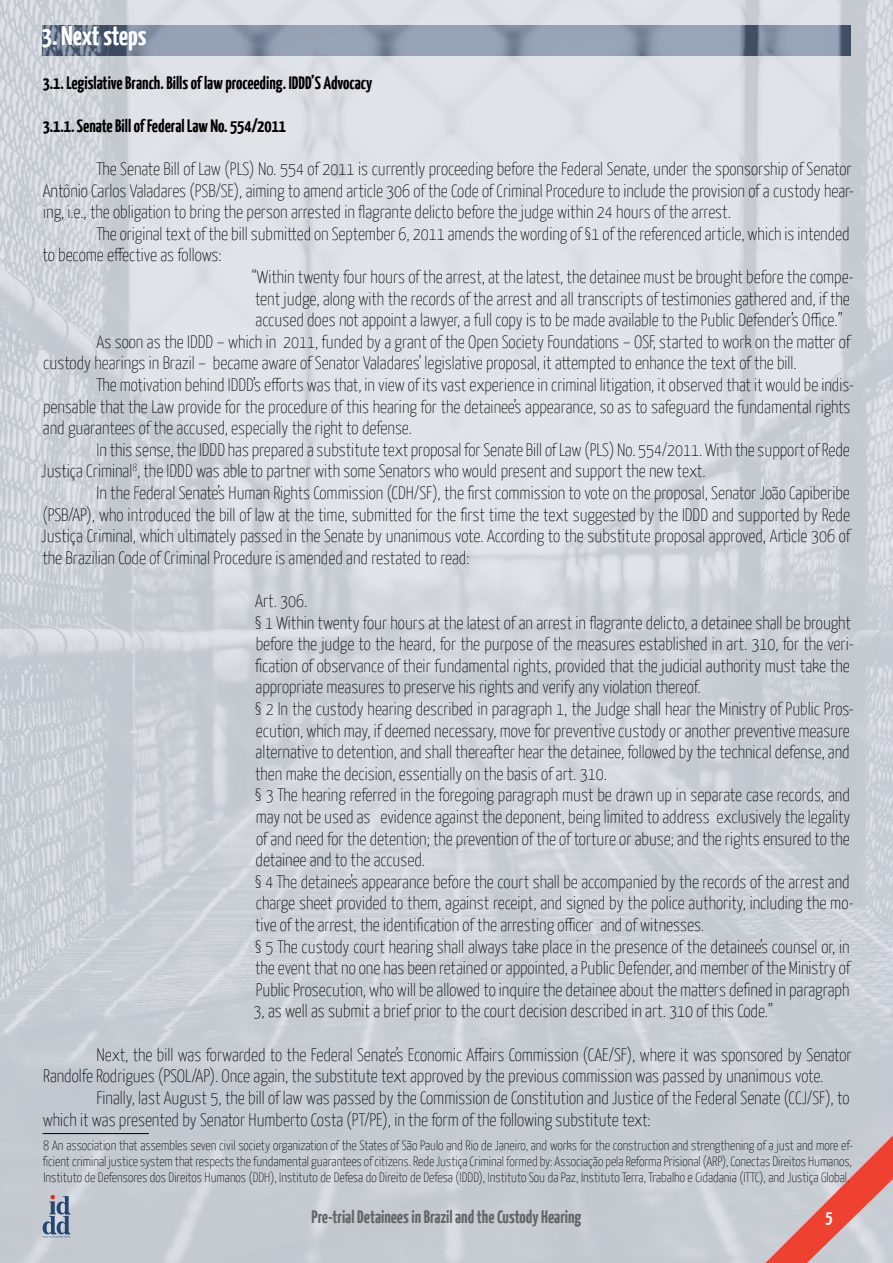
<style>
.page{position:relative;width:893px;height:1263px;background:#fff}
.page>*{position:absolute;margin:0;border:0;box-sizing:border-box;transform-origin:0 0}
.t1{font:700 27px "Yanone Kaffeesatz";color:#fff}
.t2{font:100 18px/21.6px "Yanone Kaffeesatz";color:#000}
.t3{font:700 18px "Yanone Kaffeesatz";color:#000}
.t4{font:700 18px "Yanone Kaffeesatz";color:#636466}
.t5{font:700 18px "Yanone Kaffeesatz";color:#fff}
.t6{font:100 13.5px/16.2px "Yanone Kaffeesatz";color:#000;text-align:justify}
</style>
<div class="page">
<img style="left:0;top:0;width:893px;height:1263px">
<svg style="left:765px;top:1135px;width:128px;height:128px;background:#d3a7a7"></svg>
<svg style="left:43px;top:1195px;width:28px;height:42px"></svg>
<img style="left:43px;top:26px;width:807px;height:29px">
<hr style="left:43px;top:1133px;width:106px;height:1px;background:#000">
<h1 class="t1" style="left:42px;top:19px;width:106px">3. Next steps</h1>
<p class="t3" style="left:43px;top:71px;width:331px">3.1. Legislative Branch. Bills of law proceeding. IDDD’S Advocacy</p>
<p class="t3" style="left:43px;top:115px;width:245px">3.1.1. Senate Bill of Federal Law No. 554/2011</p>
<p class="t2" style="left:43px;top:157px;width:813px;text-indent:54px">The Senate Bill of Law (PLS) No. 554 of 2011 is currently proceeding before the Federal Senate, under the sponsorship of Senator<br>Antônio Carlos Valadares (PSB/SE), aiming to amend article 306 of the Code of Criminal Procedure to include the provision of a custody hear&shy;ing, i.e., the obligation to bring the person arrested in flagrante delicto before the judge within 24 hours of the arrest.</p>
<p class="t2" style="left:97px;top:222px;width:755px">The original text of the bill submitted on September 6, 2011 amends the wording of §1 of the referenced article, which is intended</p>
<p class="t2" style="left:42px;top:244px;width:181px">to become effective as follows:</p>
<p class="t2" style="left:252px;top:265px;width:604px">“Within twenty four hours of the arrest, at the latest, the detainee must be brought before the compe-</p>
<p class="t2" style="left:255px;top:287px;width:596px">tent judge, along with the records of the arrest and all transcripts of testimonies gathered and, if the</p>
<p class="t2" style="left:256px;top:309px;width:589px">accused does not appoint a lawyer, a full copy is to be made available to the Public Defender’s Office.”</p>
<p class="t2" style="left:97px;top:330px;width:755px">As soon as the IDDD – which in 2011, funded by a grant of the Open Society Foundations – OSF, started to work on the matter of</p>
<p class="t2" style="left:43px;top:352px;width:755px">custody hearings in Brazil – became aware of Senator Valadares’ legislative proposal, it attempted to enhance the text of the bill.</p>
<p class="t2" style="left:97px;top:373px;width:759px">The motivation behind IDDD’s efforts was that, in view of its vast experience in criminal litigation, it observed that it would be indis-</p>
<p class="t2" style="left:43px;top:395px;width:809px">pensable that the Law provide for the procedure of this hearing for the detainee’s appearance, so as to safeguard the fundamental rights</p>
<p class="t2" style="left:43px;top:417px;width:371px">and guarantees of the accused, especially the right to defense.</p>
<p class="t2" style="left:97px;top:438px;width:755px">In this sense, the IDDD has prepared a substitute text proposal for Senate Bill of Law (PLS) No. 554/2011. With the support of Rede</p>
<p class="t2" style="left:41px;top:460px;width:666px">Justiça Criminal<sup>8</sup>, the IDDD was able to partner with some Senators who would present and support the new text.</p>
<p class="t2" style="left:97px;top:481px;width:755px">In the Federal Senate’s Human Rights Commission (CDH/SF), the first commission to vote on the proposal, Senator João Capiberibe</p>
<p class="t2" style="left:42px;top:503px;width:809px">(PSB/AP), who introduced the bill of law at the time, submitted for the first time the text suggested by the IDDD and supported by Rede</p>
<p class="t2" style="left:41px;top:525px;width:810px">Justiça Criminal, which ultimately passed in the Senate by unanimous vote. According to the substitute proposal approved, Article 306 of</p>
<p class="t2" style="left:42px;top:546px;width:429px">the Brazilian Code of Criminal Procedure is amended and restated to read:</p>
<p class="t2" style="left:254px;top:589px;width:602px">Art. 306.<br>§ 1 Within twenty four hours at the latest of an arrest in flagrante delicto, a detainee shall be brought before the judge to the heard, for the purpose of the measures established in art. 310, for the veri&shy;fication of observance of their fundamental rights, provided that the judicial authority must take the appropriate measures to preserve his rights and verify any violation thereof.<br>§ 2 In the custody hearing described in paragraph 1, the Judge shall hear the Ministry of Public Pros&shy;ecution, which may, if deemed necessary, move for preventive custody or another preventive measure alternative to detention, and shall thereafter hear the detainee, followed by the technical defense, and then make the decision, essentially on the basis of art. 310.<br>§ 3 The hearing referred in the foregoing paragraph must be drawn up in separate case records, and may not be used as evidence against the deponent, being limited to address exclusively the legality of and need for the detention; the prevention of the of torture or abuse; and the rights ensured to the detainee and to the accused.<br>§ 4 The detainee’s appearance before the court shall be accompanied by the records of the arrest and charge sheet provided to them, against receipt, and signed by the police authority, including the mo&shy;tive of the arrest, the identification of the arresting officer and of witnesses.<br>§ 5 The custody court hearing shall always take place in the presence of the detainee’s counsel or, in the event that no one has been retained or appointed, a Public Defender, and member of the Ministry of Public Prosecution, who will be allowed to inquire the detainee about the matters defined in paragraph 3, as well as submit a brief prior to the court decision described in art. 310 of this Code.”</p>
<p class="t2" style="left:43px;top:1043px;width:810px;text-indent:53px">Next, the bill was forwarded to the Federal Senate’s Economic Affairs Commission (CAE/SF), where it was sponsored by Senator<br>Randolfe Rodrigues (PSOL/AP). Once again, the substitute text approved by the previous commission was passed by unanimous vote.</p>
<p class="t2" style="left:43px;top:1086px;width:808px;text-indent:54px">Finally, last August 5, the bill of law was passed by the Commission de Constitution and Justice of the Federal Senate (CCJ/SF), to which it was presented by Senator Humberto Costa (PT/PE), in the form of the following substitute text:</p>
<p class="t6" style="left:43px;top:1136px;width:812px">8 An association that assembles seven civil society organization of the States of São Paulo and Rio de Janeiro, and works for the construction and strengthening of a just and more ef&shy;ficient criminal justice system that respects the fundamental guarantees of citizens. Rede Justiça Criminal formed by: Associação pela Reforma Prisional (ARP), Conectas Direitos Humanos, Instituto de Defensores dos Direitos Humanos (DDH), Instituto de Defesa do Direito de Defesa (IDDD), Instituto Sou da Paz, Instituto Terra, Trabalho e Cidadania (ITTC), and Justiça Global.</p>
<p class="t4" style="left:311px;top:1205px;width:271px">Pre-trial Detainees in Brazil and the Custody Hearing</p>
<p class="t5" style="left:826px;top:1205px;width:9px">5</p>
</div>
